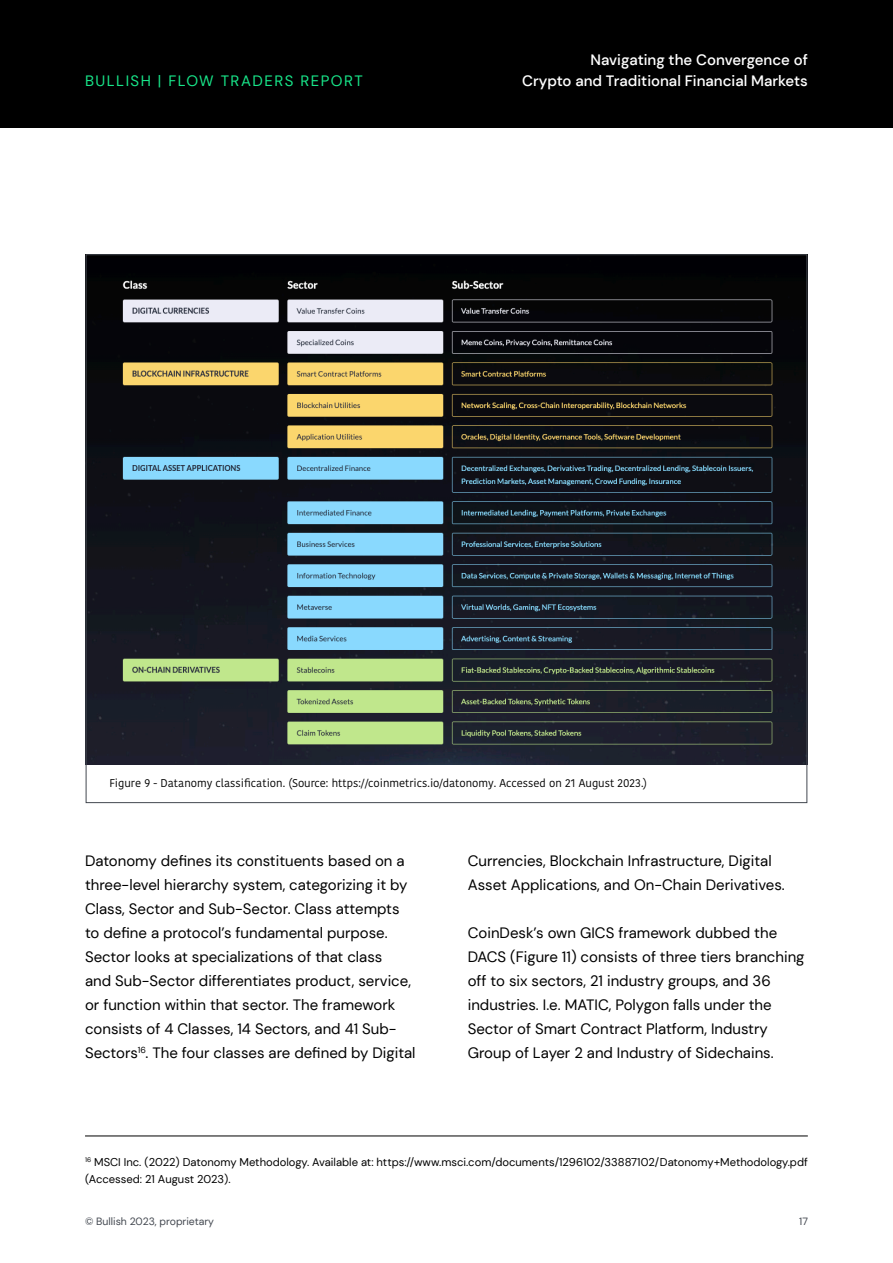
<style>
.page{position:relative;width:893px;height:1263px;background:#fff}
.page>*{position:absolute;margin:0;border:0;box-sizing:border-box;transform-origin:0 0}
.Body_Copy_on_Light_10pts{font:15px/24px "DM Sans";color:#000}
.t1{font:500 15px/21px "DM Sans";color:#fff;text-align:right}
.t2{font:15px "DM Sans";letter-spacing:.1em;color:#18e589}
.Footnote_7pt_rule_above{font:11.25px/16.5px "DM Sans";color:#000}
.Footnote_7_5pt{font:11.25px "Kohinoor Devanagari";color:#000}
.t3{font:10.5px "DM Sans";color:#434850}
</style>
<div class="page">
<div style="left:0;top:0;width:893px;height:128px;background:#000"></div>
<img style="left:85px;top:255px;width:723px;height:510px">
<hr style="left:85px;top:1136px;width:723px;height:1px;background:#000">
<p class="t2" style="left:85px;top:72px;width:279px">BULLISH | FLOW TRADERS REPORT</p>
<p class="t1" style="left:522px;top:49px;width:287px">Navigating the Convergence of<br>Crypto and Traditional Financial Markets</p>
<p class="Footnote_7_5pt" style="left:109px;top:776px;width:539px">Figure 9 - Datanomy classification. (Source: https://coinmetrics.io/datonomy. Accessed on 21 August 2023.)</p>
<p class="Body_Copy_on_Light_10pts" style="left:85px;top:849px;width:332px">Datonomy defines its constituents based on a three-level hierarchy system, categorizing it by Class, Sector and Sub-Sector. Class attempts to define a protocol’s fundamental purpose.<br>Sector looks at specializations of that class<br>and Sub-Sector differentiates product, service, or function within that sector. The framework consists of 4 Classes, 14 Sectors, and 41 Sub-Sectors<sup>16</sup>. The four classes are defined by Digital</p>
<p class="Body_Copy_on_Light_10pts" style="left:468px;top:849px;width:319px">Currencies, Blockchain Infrastructure, Digital<br>Asset Applications, and On-Chain Derivatives.</p>
<p class="Body_Copy_on_Light_10pts" style="left:468px;top:921px;width:338px">CoinDesk’s own GICS framework dubbed the DACS (Figure 11) consists of three tiers branching off to six sectors, 21 industry groups, and 36 industries. I.e. MATIC, Polygon falls under the Sector of Smart Contract Platform, Industry Group of Layer 2 and Industry of Sidechains.</p>
<p class="Footnote_7pt_rule_above" style="left:85px;top:1154px;width:724px"><sup>16</sup> MSCI Inc. (2022) Datonomy Methodology. Available at: https://www.msci.com/documents/1296102/33887102/Datonomy+Methodology.pdf (Accessed: 21 August 2023).</p>
<p class="t3" style="left:85px;top:1214px;width:131px">© Bullish 2023, proprietary</p>
<p class="t3" style="left:799px;top:1214px;width:10px">17</p>
</div>
